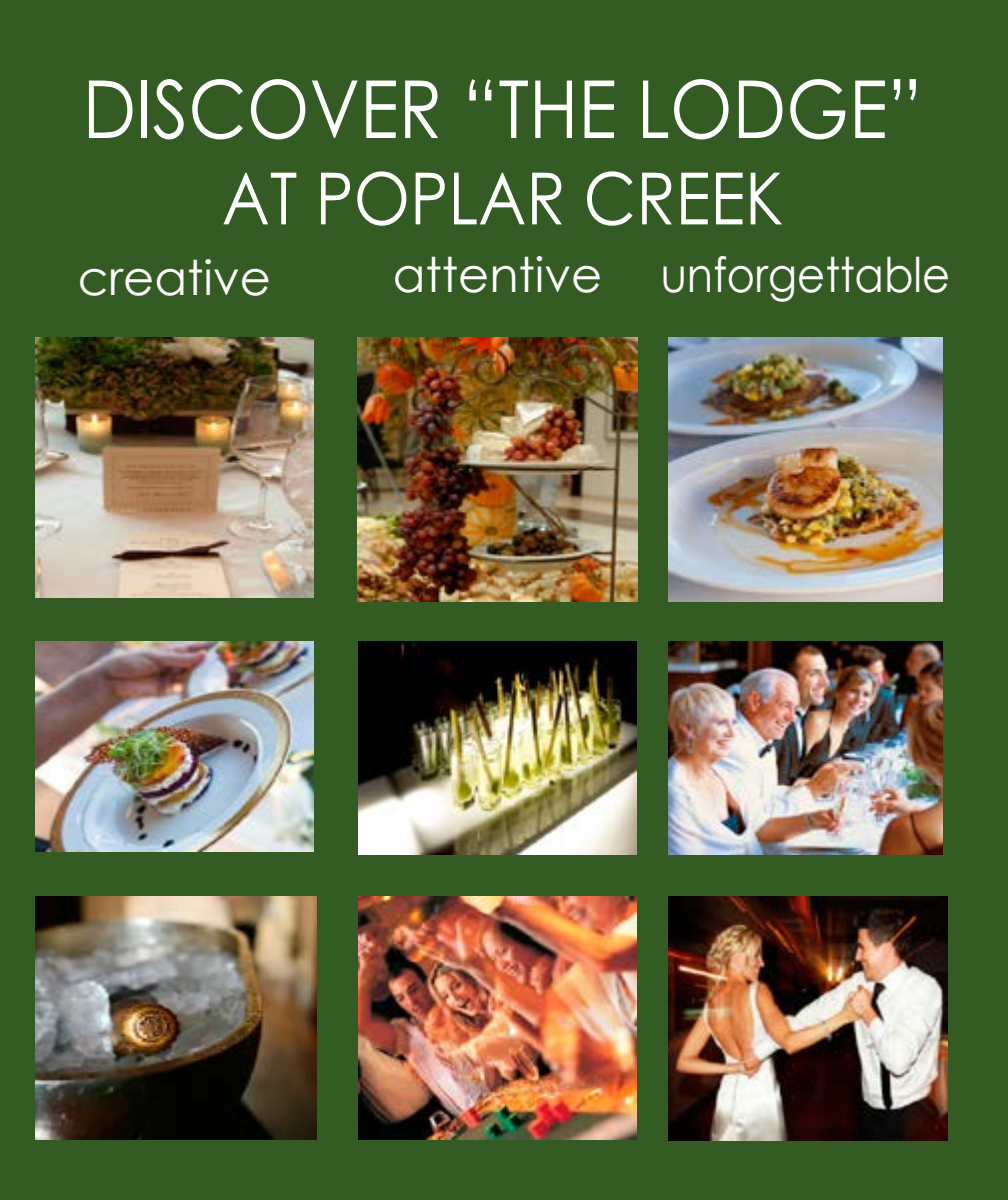
<style>
.page{position:relative;width:1008px;height:1200px;background:#345b24}
.page>*{position:absolute;margin:0;border:0;box-sizing:border-box;transform-origin:0 0}
.t1{font:80px "Century Gothic";color:#fff;scale:.9 1}
.t2{font:72px "Century Gothic";color:#fff;scale:.9 1}
.t3{font:48px "Century Gothic";color:#fff}
</style>
<div class="page">
<img style="left:359px;top:896px;width:277px;height:243px">
<img style="left:358px;top:337px;width:280px;height:264px">
<img style="left:668px;top:642px;width:275px;height:213px">
<img style="left:35px;top:896px;width:282px;height:244px">
<img style="left:35px;top:337px;width:278px;height:261px">
<img style="left:359px;top:642px;width:277px;height:213px">
<img style="left:668px;top:896px;width:279px;height:245px">
<img style="left:35px;top:642px;width:278px;height:209px">
<img style="left:668px;top:337px;width:275px;height:264px">
<h1 class="t1" style="left:83px;top:53px;width:935px">Discover “The Lodge”</h1>
<h2 class="t2" style="left:222px;top:148px;width:625px">at Poplar Creek</h2>
<p class="t3" style="left:78px;top:244px;width:195px">creative</p>
<p class="t3" style="left:393px;top:241px;width:559px">attentive unforgettable</p>
</div>
